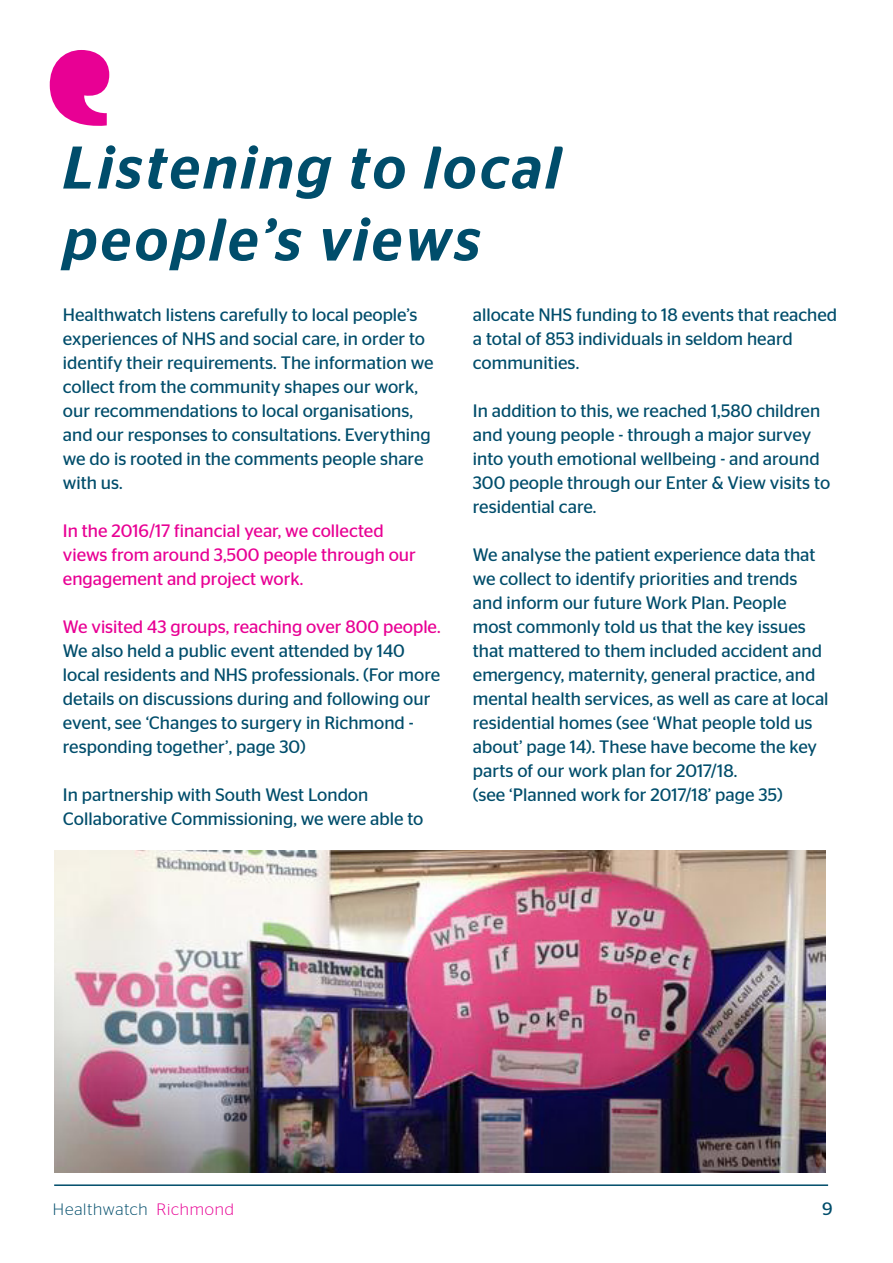
<style>
.page{position:relative;width:893px;height:1263px;background:#fff}
.page>*{position:absolute;margin:0;border:0;box-sizing:border-box;transform-origin:0 0}
.t1{font:italic 500 60px/72px "Stag Sans";letter-spacing:.05em;color:#004d6b}
.t2{font:18px/24px "Stag Sans";color:#004d6b}
.t3{font:18px/24px "Stag Sans";color:#e80094}
.t4{font:300 16.5px "Stag Sans";letter-spacing:.05em;color:#004d6b}
.s1{color:#e80094}
</style>
<div class="page">
<hr style="left:54px;top:1184px;width:774px;height:2px;background:#004d6b">
<svg style="left:49px;top:50px;width:60px;height:76px"></svg>
<img style="left:54px;top:851px;width:771px;height:321px">
<h1 class="t1" style="left:63px;top:131px;width:500px">Listening to local people’s views</h1>
<p class="t2" style="left:63px;top:302px;width:372px">Healthwatch listens carefully to local people’s experiences of NHS and social care, in order to identify their requirements. The information we collect from the community shapes our work, our recommendations to local organisations, and our responses to consultations. Everything we do is rooted in the comments people share with us.</p>
<p class="t3" style="left:63px;top:518px;width:355px">In the 2016/17 financial year, we collected views from around 3,500 people through our engagement and project work.</p>
<p class="t3" style="left:63px;top:614px;width:379px">We visited 43 groups, reaching over 800 people.</p>
<p class="t2" style="left:63px;top:638px;width:379px">We also held a public event attended by 140 local residents and NHS professionals. (For more details on discussions during and following our event, see ‘Changes to surgery in Richmond - responding together’, page 30)</p>
<p class="t2" style="left:63px;top:782px;width:362px">In partnership with South West London<br>Collaborative Commissioning, we were able to</p>
<p class="t2" style="left:473px;top:302px;width:366px">allocate NHS funding to 18 events that reached a total of 853 individuals in seldom heard communities.</p>
<p class="t2" style="left:473px;top:398px;width:359px">In addition to this, we reached 1,580 children and young people - through a major survey into youth emotional wellbeing - and around 300 people through our Enter &amp; View visits to residential care.</p>
<p class="t2" style="left:473px;top:542px;width:357px">We analyse the patient experience data that we collect to identify priorities and trends and inform our future Work Plan. People most commonly told us that the key issues that mattered to them included accident and emergency, maternity, general practice, and mental health services, as well as care at local residential homes (see ‘What people told us about’ page 14). These have become the key parts of our work plan for 2017/18.<br>(see ‘Planned work for 2017/18’ page 35)</p>
<p class="t4" style="left:53px;top:1200px;width:183px">Healthwatch <span class="s1">Richmond</span></p>
<p class="t2" style="left:822px;top:1196px;width:12px">9</p>
</div>
